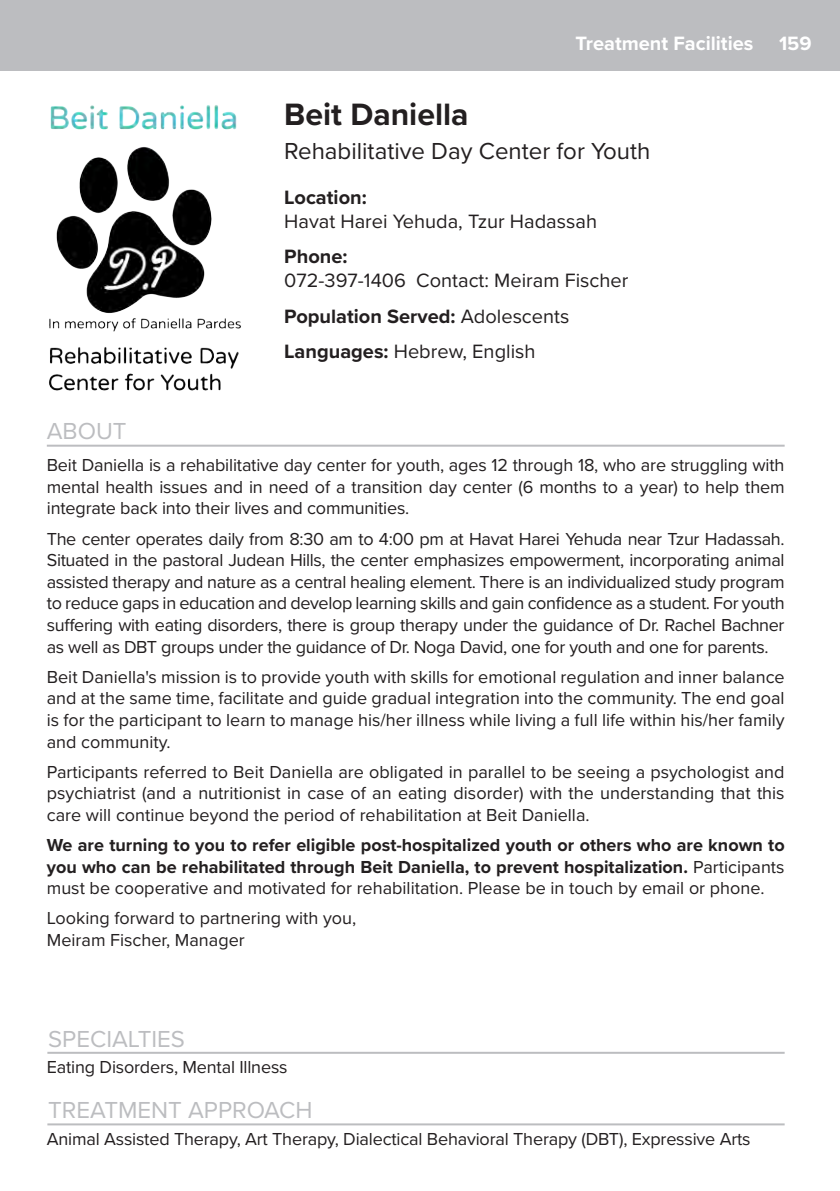
<style>
.page{position:relative;width:840px;height:1191px;background:#fff}
.page>*{position:absolute;margin:0;border:0;box-sizing:border-box;transform-origin:0 0}
.t1{font:700 32px "Proxima Nova";color:#231f20}
.t2{font:24px "Proxima Nova";color:#bcbdc0}
.t3{font:24px "Proxima Nova";color:#231f20}
.t4{font:20px "Proxima Nova";color:#231f20}
.t5{font:700 20px "Proxima Nova";color:#231f20}
.t6{font:700 20px "Proxima Nova";color:#fff}
.t7{font:18px/21.6px "Proxima Nova";letter-spacing:-.01em;color:#231f20;text-align:justify}
.t8{font:700 18px/21.6px "Proxima Nova";color:#231f20;text-align:justify}
.s1{font-weight:400}
.s2{font-weight:700}
</style>
<div class="page">
<div style="left:0;top:0;width:839px;height:71px;background:#bcbdc0"></div>
<hr style="left:47px;top:445px;width:737px;height:2px;background:#bcbdc0">
<hr style="left:47px;top:1123px;width:737px;height:2px;background:#bcbdc0">
<hr style="left:47px;top:1051px;width:737px;height:2px;background:#bcbdc0">
<img style="left:49px;top:105px;width:192px;height:286px">
<p class="t6" style="left:575px;top:28px;width:179px">Treatment Facilities</p>
<p class="t6" style="left:778px;top:28px;width:34px">159</p>
<p class="t1" style="left:284px;top:90px;width:186px">Beit Daniella</p>
<p class="t3" style="left:284px;top:133px;width:367px">Rehabilitative Day Center for Youth</p>
<p class="t2" style="left:47px;top:413px;width:81px">ABOUT</p>
<p class="t5" style="left:284px;top:182px;width:84px">Location:</p>
<p class="t4" style="left:284px;top:206px;width:314px">Havat Harei Yehuda, Tzur Hadassah</p>
<p class="t5" style="left:284px;top:242px;width:65px">Phone:</p>
<p class="t4" style="left:284px;top:266px;width:345px">072-397-1406 Contact: Meiram Fischer</p>
<p class="t5" style="left:284px;top:301px;width:286px">Population Served: <span class="s1">Adolescents</span></p>
<p class="t4" style="left:284px;top:336px;width:253px"><span class="s2">Languages:</span> Hebrew, English</p>
<p class="t7" style="left:47px;top:453px;width:739px">Beit Daniella is a rehabilitative day center for youth, ages 12 through 18, who are struggling with mental health issues and in need of a transition day center (6 months to a year) to help them integrate back into their lives and communities.</p>
<p class="t7" style="left:47px;top:527px;width:739px">The center operates daily from 8:30 am to 4:00 pm at Havat Harei Yehuda near Tzur Hadassah.<br>Situated in the pastoral Judean Hills, the center emphasizes empowerment, incorporating animal assisted therapy and nature as a central healing element. There is an individualized study program to reduce gaps in education and develop learning skills and gain confidence as a student. For youth suffering with eating disorders, there is group therapy under the guidance of Dr. Rachel Bachner as well as DBT groups under the guidance of Dr. Noga David, one for youth and one for parents.</p>
<p class="t7" style="left:47px;top:665px;width:739px">Beit Daniella's mission is to provide youth with skills for emotional regulation and inner balance and at the same time, facilitate and guide gradual integration into the community. The end goal is for the participant to learn to manage his/her illness while living a full life within his/her family and community.</p>
<p class="t7" style="left:47px;top:760px;width:739px">Participants referred to Beit Daniella are obligated in parallel to be seeing a psychologist and psychiatrist (and a nutritionist in case of an eating disorder) with the understanding that this care will continue beyond the period of rehabilitation at Beit Daniella.</p>
<p class="t8" style="left:47px;top:833px;width:739px">We are turning to you to refer eligible post-hospitalized youth or others who are known to you who can be rehabilitated through Beit Daniella, to prevent hospitalization. <span class="s1">Participants must be cooperative and motivated for rehabilitation. Please be in touch by email or phone.</span></p>
<p class="t7" style="left:47px;top:906px;width:311px">Looking forward to partnering with you,</p>
<p class="t7" style="left:47px;top:928px;width:199px">Meiram Fischer, Manager</p>
<p class="t2" style="left:48px;top:1020px;width:138px">SPECIALTIES</p>
<p class="t7" style="left:47px;top:1055px;width:242px">Eating Disorders, Mental Illness</p>
<p class="t2" style="left:48px;top:1092px;width:265px">TREATMENT APPROACH</p>
<p class="t7" style="left:47px;top:1127px;width:705px">Animal Assisted Therapy, Art Therapy, Dialectical Behavioral Therapy (DBT), Expressive Arts</p>
</div>
